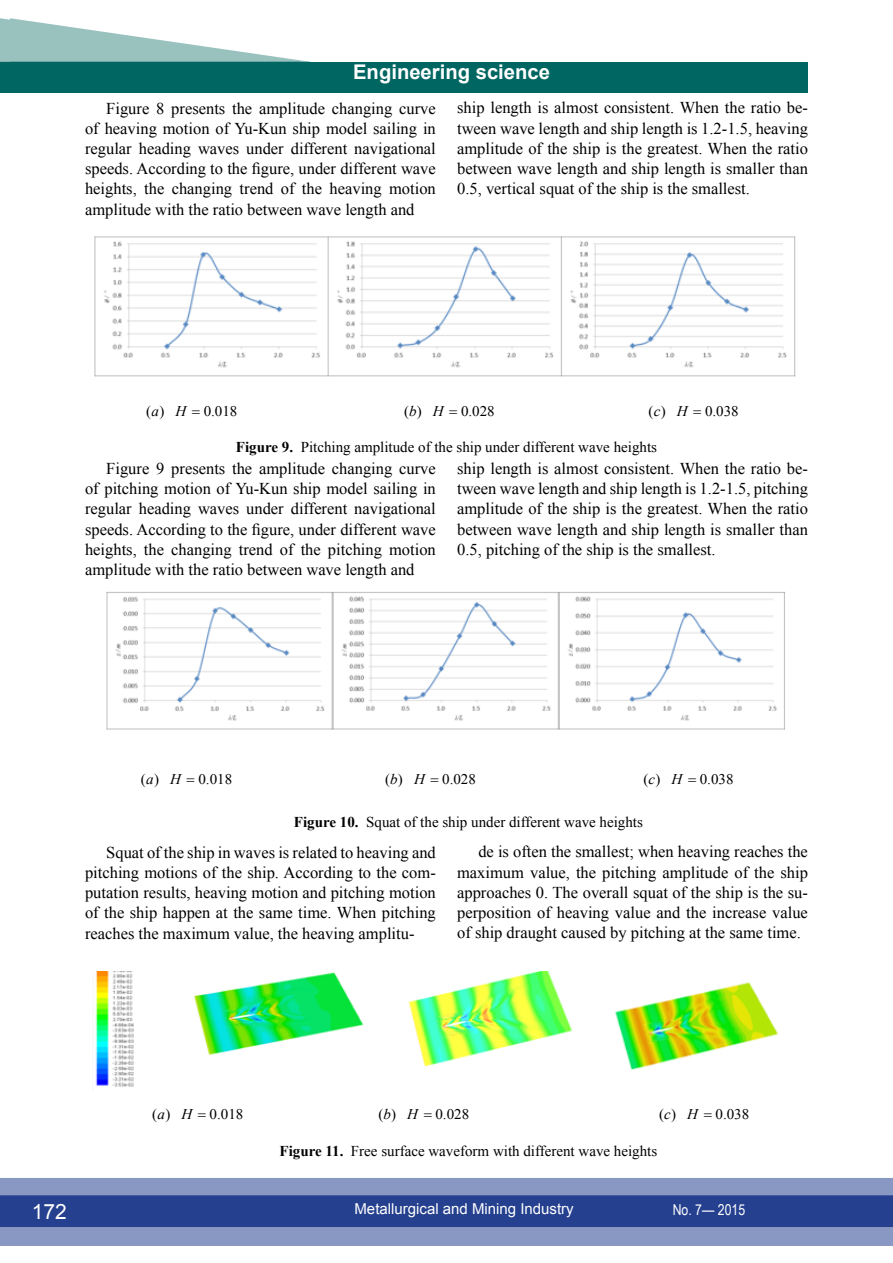
<style>
.page{position:relative;width:893px;height:1263px;background:#fff}
.page>*{position:absolute;margin:0;border:0;box-sizing:border-box;transform-origin:0 0}
.t1{font:21px "Arial";color:#fff}
.t2{font:700 20.25px "Arial";color:#fff}
.t3{font:16.5px/20.2px "Times New Roman";color:#000;text-align:justify}
.t4{font:15px "Times New Roman";color:#000}
.t5{font:15px "Arial";color:#fff}
.t6{font:15px "Arial Narrow";color:#fff}
.t7{font:14.7px "Times New Roman";color:#000}
.t8{font:italic 14.7px "Times New Roman";color:#000}
.s1{font-weight:700}
</style>
<div class="page">
<div style="left:0;top:1178px;width:893px;height:68px;background:#8998c2"></div>
<div style="left:0;top:1195px;width:893px;height:32px;background:#25408f;border:2px solid #25408f"></div>
<div style="left:0;top:62px;width:798px;height:30px;background:#006661"></div>
<svg style="left:0;top:18px;width:310px;height:44px"></svg>
<img style="left:106px;top:591px;width:679px;height:139px">
<img style="left:95px;top:971px;width:683px;height:116px">
<img style="left:94px;top:236px;width:702px;height:141px">
<p class="t2" style="left:353px;top:58px;width:198px">Engineering science</p>
<p class="t3" style="left:85px;top:98px;width:352px;text-indent:21px">Figure 8 presents the amplitude changing curve of heaving motion of Yu-Kun ship model sailing in regular heading waves under different navigational speeds. According to the figure, under different wave heights, the changing trend of the heaving motion amplitude with the ratio between wave length and</p>
<p class="t3" style="left:457px;top:98px;width:352px">ship length is almost consistent. When the ratio be&shy;tween wave length and ship length is 1.2-1.5, heaving amplitude of the ship is the greatest. When the ratio between wave length and ship length is smaller than 0.5, vertical squat of the ship is the smallest.</p>
<p class="t7" style="left:146px;top:401px;width:20px">( )</p>
<p class="t7" style="left:204px;top:401px;width:35px">0.018</p>
<p class="t8" style="left:151px;top:401px;width:36px">a H</p>
<p class="t7" style="left:404px;top:401px;width:19px">( )</p>
<p class="t7" style="left:461px;top:401px;width:35px">0.028</p>
<p class="t8" style="left:409px;top:401px;width:36px">b H</p>
<p class="t7" style="left:649px;top:401px;width:19px">( )</p>
<p class="t7" style="left:705px;top:401px;width:35px">0.038</p>
<p class="t8" style="left:654px;top:401px;width:35px">c H</p>
<p class="t4" style="left:236px;top:437px;width:423px"><span class="s1">Figure 9.</span> Pitching amplitude of the ship under different wave heights</p>
<p class="t3" style="left:85px;top:458px;width:352px;text-indent:21px">Figure 9 presents the amplitude changing curve of pitching motion of Yu-Kun ship model sailing in regular heading waves under different navigational speeds. According to the figure, under different wave heights, the changing trend of the pitching motion amplitude with the ratio between wave length and</p>
<p class="t3" style="left:457px;top:458px;width:352px">ship length is almost consistent. When the ratio be&shy;tween wave length and ship length is 1.2-1.5, pitching amplitude of the ship is the greatest. When the ratio between wave length and ship length is smaller than 0.5, pitching of the ship is the smallest.</p>
<p class="t7" style="left:141px;top:769px;width:20px">( )</p>
<p class="t7" style="left:198px;top:769px;width:35px">0.018</p>
<p class="t8" style="left:146px;top:768px;width:36px">a H</p>
<p class="t7" style="left:385px;top:769px;width:19px">( )</p>
<p class="t7" style="left:442px;top:769px;width:35px">0.028</p>
<p class="t8" style="left:390px;top:768px;width:36px">b H</p>
<p class="t7" style="left:643px;top:769px;width:19px">( )</p>
<p class="t7" style="left:700px;top:769px;width:35px">0.038</p>
<p class="t8" style="left:648px;top:768px;width:35px">c H</p>
<p class="t4" style="left:294px;top:812px;width:350px"><span class="s1">Figure 10.</span> Squat of the ship under different wave heights</p>
<p class="t3" style="left:85px;top:842px;width:352px;text-indent:21px">Squat of the ship in waves is related to heaving and pitching motions of the ship. According to the com&shy;putation results, heaving motion and pitching motion of the ship happen at the same time. When pitching reaches the maximum value, the heaving amplitu-</p>
<p class="t3" style="left:457px;top:841px;width:352px;text-indent:21px">de is often the smallest; when heaving reaches the maximum value, the pitching amplitude of the ship approaches 0. The overall squat of the ship is the su&shy;perposition of heaving value and the increase value of ship draught caused by pitching at the same time.</p>
<p class="t7" style="left:152px;top:1104px;width:20px">( )</p>
<p class="t7" style="left:210px;top:1104px;width:35px">0.018</p>
<p class="t8" style="left:157px;top:1103px;width:36px">a H</p>
<p class="t7" style="left:379px;top:1104px;width:19px">( )</p>
<p class="t7" style="left:435px;top:1104px;width:35px">0.028</p>
<p class="t8" style="left:383px;top:1103px;width:36px">b H</p>
<p class="t7" style="left:659px;top:1104px;width:19px">( )</p>
<p class="t7" style="left:715px;top:1104px;width:35px">0.038</p>
<p class="t8" style="left:664px;top:1103px;width:35px">c H</p>
<p class="t4" style="left:280px;top:1141px;width:379px"><span class="s1">Figure 11.</span> Free surface waveform with different wave heights</p>
<p class="t1" style="left:32px;top:1197px;width:37px">172</p>
<p class="t5" style="left:354px;top:1199px;width:221px">Metallurgical and Mining Industry</p>
<p class="t6" style="left:673px;top:1198px;width:74px">No. 7— 2015</p>
</div>
